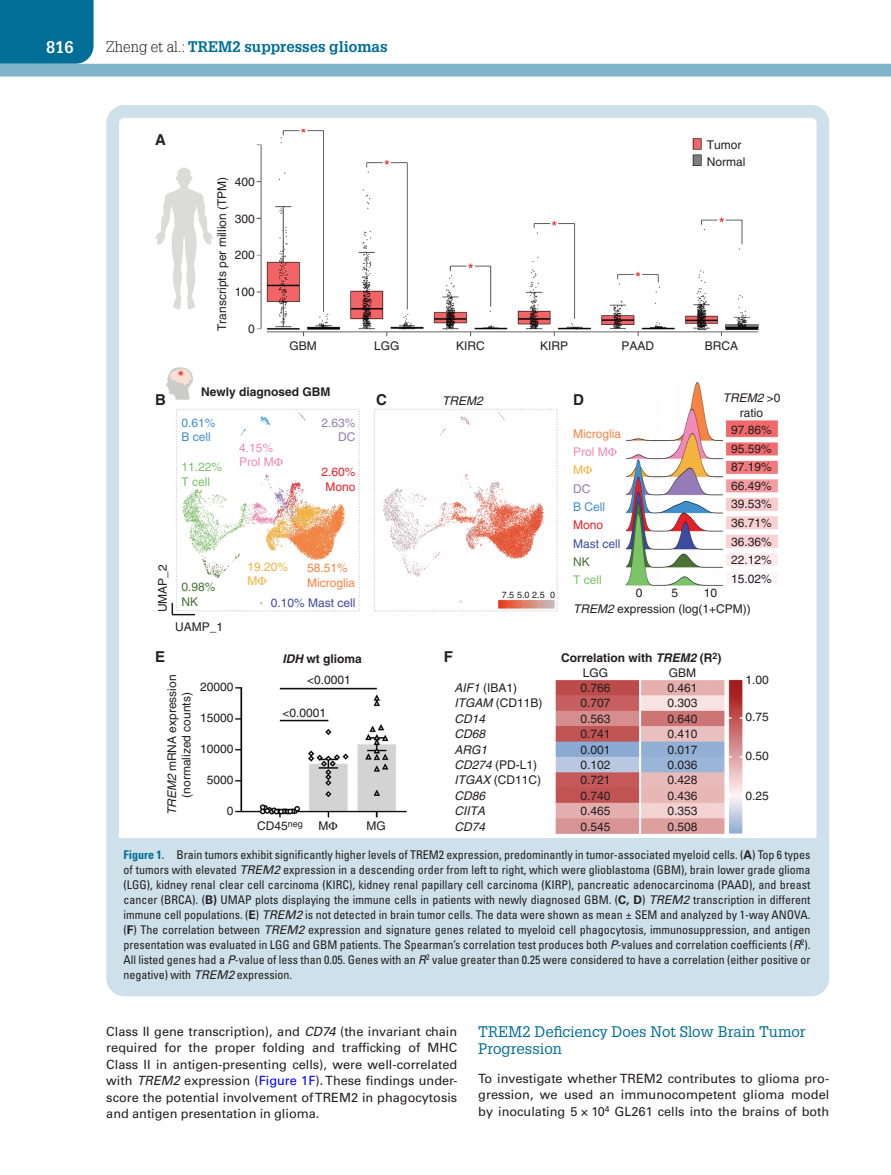
<style>
.page{position:relative;width:891px;height:1175px;background:#fff}
.page>*{position:absolute;margin:0;border:0;box-sizing:border-box;transform-origin:0 0}
.t1{font:700 16.5px "Glypha LT Std";color:#fff}
.t2{font:15px/16.5px "Glypha LT Std";color:#006e96}
.t3{font:700 15px "Glypha LT Std";color:#006e96}
.t4{font:700 15px "Helvetica";color:#231f20}
.t5{font:12.75px/16.5px "Univers LT Std";color:#231f20;text-align:justify}
.t6{font:condensed 12px/15px "Univers LT Std";color:#231f20;text-align:justify}
.t7{font:12px/15.5px "Helvetica";color:#231f20;text-align:justify}
.t8{font:italic 12px/15.5px "Helvetica";color:#231f20}
.t9{font:700 12px "Helvetica";color:#231f20}
.t10{font:12px/14.4px "Helvetica";color:#f58442}
.t11{font:12px "Helvetica";color:#3f4ba0}
.t12{font:12px/14.4px "Helvetica";color:#7ac468}
.t13{font:12px/14.4px "Helvetica";color:#428ecc}
.t14{font:12px/14.4px "Helvetica";color:#ef8ab9}
.t15{font:12px/14.4px "Helvetica";color:#e42029;text-align:center}
.t16{font:12px/14.4px "Helvetica";color:#4a7335}
.t17{font:12px/14.4px "Helvetica";color:#967cb8;text-align:right}
.t18{font:12px/14.4px "Helvetica";color:#f5b23f}
.t19{font:9px "Helvetica";color:#231f20}
.s1{font-weight:300;color:#231f20}
.s2{font-style:italic}
.s3{font-style:normal}
.s4{font-weight:700;color:#006e96}
.s5{font-weight:700;font-stretch:normal}
.s6{font-style:italic;font-stretch:normal}
.s7{color:#00f}
</style>
<div class="page">
<div style="left:0;top:0;width:94px;height:64px;background:#006e96"></div>
<div style="left:0;top:64px;width:891px;height:12px;background:#7fb4ca"></div>
<img style="left:155px;top:129px;width:623px;height:704px">
<div style="left:118px;top:838px;width:700px;height:148px;background:#cee0ea"></div>
<div style="left:106px;top:105px;width:723px;height:891px;border:13px solid #cee0ea;border-radius:12px"></div>
<svg style="left:274px;top:458px;width:9px;height:8px"></svg>
<svg style="left:258px;top:577px;width:8px;height:8px"></svg>
<svg style="left:329px;top:822px;width:8px;height:8px"></svg>
<svg style="left:608px;top:448px;width:9px;height:8px"></svg>
<svg style="left:584px;top:466px;width:8px;height:8px"></svg>
<h1 class="t1" style="left:46px;top:37px;width:29px">816</h1>
<p class="t3" style="left:106px;top:37px;width:283px"><span class="s1">Zheng et al.:</span> TREM2 suppresses gliomas</p>
<p class="t4" style="left:155px;top:131px;width:12px">A</p>
<p class="t7" style="left:235px;top:174px;width:22px">400</p>
<p class="t7" style="left:214px;top:331px;width:156px;rotate:-90deg">Transcripts per million (TPM)</p>
<p class="t7" style="left:235px;top:211px;width:22px">300</p>
<p class="t7" style="left:235px;top:247px;width:22px">200</p>
<p class="t7" style="left:235px;top:284px;width:22px">100</p>
<p class="t7" style="left:248px;top:321px;width:8px">0</p>
<p class="t7" style="left:289px;top:338px;width:29px">GBM</p>
<p class="t7" style="left:374px;top:338px;width:27px">LGG</p>
<p class="t7" style="left:707px;top:136px;width:40px;line-height:17px">Tumor<br>Normal</p>
<p class="t7" style="left:456px;top:338px;width:30px">KIRC</p>
<p class="t7" style="left:540px;top:338px;width:30px">KIRP</p>
<p class="t7" style="left:621px;top:338px;width:34px">PAAD</p>
<p class="t7" style="left:705px;top:338px;width:35px">BRCA</p>
<p class="t4" style="left:155px;top:391px;width:12px">B</p>
<p class="t9" style="left:201px;top:384px;width:131px">Newly diagnosed GBM</p>
<p class="t13" style="left:181px;top:415px;width:36px">0.61%<br>B cell</p>
<p class="t12" style="left:181px;top:460px;width:42px">11.22%<br>T cell</p>
<p class="t14" style="left:239px;top:440px;width:36px">4.15%<br>Prol M</p>
<p class="t17" style="left:322px;top:415px;width:36px">2.63%<br>DC</p>
<p class="t15" style="left:322px;top:465px;width:36px">2.60%<br>Mono</p>
<p class="t7" style="left:155px;top:612px;width:50px;rotate:-90deg">UMAP_2</p>
<p class="t16" style="left:181px;top:580px;width:36px">0.98%<br>NK</p>
<p class="t18" style="left:248px;top:559px;width:42px">19.20%<br>M</p>
<p class="t10" style="left:307px;top:561px;width:49px">58.51%<br>Microglia</p>
<p class="t11" style="left:271px;top:595px;width:86px">0.10% Mast cell</p>
<p class="t7" style="left:175px;top:618px;width:50px">UAMP_1</p>
<p class="t4" style="left:376px;top:391px;width:12px">C</p>
<p class="t4" style="left:573px;top:391px;width:12px">D</p>
<p class="t8" style="left:442px;top:393px;width:42px">TREM2</p>
<p class="t7" style="left:723px;top:391px;width:59px;line-height:14.4px;text-align:center"><span class="s2">TREM2</span> &gt;0 ratio</p>
<p class="t10" style="left:573px;top:426px;width:49px">Microglia</p>
<p class="t14" style="left:573px;top:444px;width:36px">Prol M</p>
<p class="t18" style="left:573px;top:463px;width:11px">M</p>
<p class="t17" style="left:573px;top:481px;width:19px">DC</p>
<p class="t13" style="left:573px;top:499px;width:34px">B Cell</p>
<p class="t15" style="left:573px;top:518px;width:32px">Mono</p>
<p class="t11" style="left:573px;top:536px;width:49px">Mast cell</p>
<p class="t16" style="left:573px;top:554px;width:18px">NK</p>
<p class="t12" style="left:573px;top:573px;width:30px">T cell</p>
<p class="t7" style="left:731px;top:420px;width:42px;line-height:18.6px">97.86% 95.59% 87.19% 66.49% 39.53% 36.71% 36.36% 22.12% 15.02%</p>
<p class="t19" style="left:502px;top:589px;width:55px">7.5 5.0 2.5 0</p>
<p class="t7" style="left:636px;top:585px;width:8px">0</p>
<p class="t7" style="left:672px;top:585px;width:8px">5</p>
<p class="t7" style="left:704px;top:585px;width:15px">10</p>
<p class="t7" style="left:573px;top:601px;width:179px"><span class="s2">TREM2</span> expression (log(1+CPM))</p>
<p class="t4" style="left:155px;top:647px;width:12px">E</p>
<p class="t4" style="left:444px;top:647px;width:11px">F</p>
<p class="t9" style="left:282px;top:651px;width:81px"><span class="s2">IDH</span> wt glioma</p>
<p class="t9" style="left:561px;top:650px;width:162px">Correlation with <span class="s2">TREM2</span> (R<sup>2</sup>)</p>
<p class="t7" style="left:165px;top:815px;width:142px;line-height:14.4px;text-align:center;rotate:-90deg"><span class="s2">TREM2</span> mRNA expression (normalized counts)</p>
<p class="t7" style="left:200px;top:679px;width:35px">20000</p>
<p class="t7" style="left:200px;top:710px;width:35px">15000</p>
<p class="t7" style="left:200px;top:741px;width:35px">10000</p>
<p class="t7" style="left:207px;top:772px;width:28px">5000</p>
<p class="t7" style="left:227px;top:803px;width:8px">0</p>
<p class="t7" style="left:307px;top:672px;width:45px">&lt;0.0001</p>
<p class="t7" style="left:283px;top:705px;width:45px">&lt;0.0001</p>
<p class="t7" style="left:257px;top:818px;width:47px">CD45<sup>neg</sup></p>
<p class="t7" style="left:318px;top:818px;width:11px">M</p>
<p class="t7" style="left:366px;top:818px;width:21px">MG</p>
<p class="t7" style="left:669px;top:665px;width:29px">GBM</p>
<p class="t7" style="left:668px;top:695px;width:32px">0.303<br>0.640<br>0.410<br>0.017<br>0.036<br>0.428<br>0.436<br>0.353<br>0.508</p>
<p class="t7" style="left:583px;top:665px;width:27px">LGG</p>
<p class="t7" style="left:455px;top:680px;width:64px"><span class="s2">AIF1</span> (IBA1)</p>
<p class="t7" style="left:581px;top:680px;width:32px">0.766<br>0.707<br>0.563<br>0.741<br>0.001<br>0.102<br>0.721<br>0.740<br>0.465<br>0.545</p>
<p class="t7" style="left:668px;top:680px;width:32px">0.461</p>
<p class="t8" style="left:455px;top:695px;width:90px">ITGAM <span class="s3">(CD11B)<br></span>CD14<br>CD68<br>ARG1<br>CD274 <span class="s3">(PD-L1)<br></span>ITGAX <span class="s3">(CD11C)<br></span>CD86<br>CIITA<br>CD74</p>
<p class="t7" style="left:746px;top:672px;width:25px">1.00</p>
<p class="t7" style="left:746px;top:709px;width:25px">0.75</p>
<p class="t7" style="left:746px;top:748px;width:25px">0.50</p>
<p class="t7" style="left:746px;top:788px;width:25px">0.25</p>
<p class="t6" style="left:124px;top:847px;width:689px"><span class="s4">Figure 1.</span> Brain tumors exhibit significantly higher levels of TREM2 expression, predominantly in tumor-associated myeloid cells. (<span class="s5">A</span>) Top 6 types of tumors with elevated <span class="s6">TREM2</span> expression in a descending order from left to right, which were glioblastoma (GBM), brain lower grade glioma (LGG), kidney renal clear cell carcinoma (KIRC), kidney renal papillary cell carcinoma (KIRP), pancreatic adenocarcinoma (PAAD), and breast cancer (BRCA). (<span class="s5">B)</span> UMAP plots displaying the immune cells in patients with newly diagnosed GBM. (<span class="s5">C, D</span>) <span class="s6">TREM2</span> transcription in different immune cell populations. (<span class="s5">E</span>) <span class="s6">TREM2</span> is not detected in brain tumor cells. The data were shown as mean ± SEM and analyzed by 1-way ANOVA. (<span class="s5">F</span>) The correlation between <span class="s6">TREM2</span> expression and signature genes related to myeloid cell phagocytosis, immunosuppression, and antigen presentation was evaluated in LGG and GBM patients. The Spearman’s correlation test produces both <span class="s6">P</span>-values and correlation coefficients (<span class="s6">R</span><sup>2</sup>).<br>All listed genes had a <span class="s6">P</span>-value of less than 0.05. Genes with an <span class="s6">R</span><sup>2</sup> value greater than 0.25 were considered to have a correlation (either positive or negative) with <span class="s6">TREM2</span> expression.</p>
<p class="t5" style="left:106px;top:1022px;width:353px">Class II gene transcription), and <span class="s2">CD74</span> (the invariant chain required for the proper folding and trafficking of MHC Class II in antigen-presenting cells), were well-correlated with <span class="s2">TREM2</span> expression (<span class="s7">Figure 1F</span>). These findings under&shy;score the potential involvement of TREM2 in phagocytosis and antigen presentation in glioma.</p>
<p class="t2" style="left:478px;top:1023px;width:329px">TREM2 Deficiency Does Not Slow Brain Tumor<br>Progression</p>
<p class="t5" style="left:478px;top:1070px;width:353px">To investigate whether TREM2 contributes to glioma pro&shy;gression, we used an immunocompetent glioma model by inoculating 5 × 10<sup>4</sup> GL261 cells into the brains of both</p>
</div>
